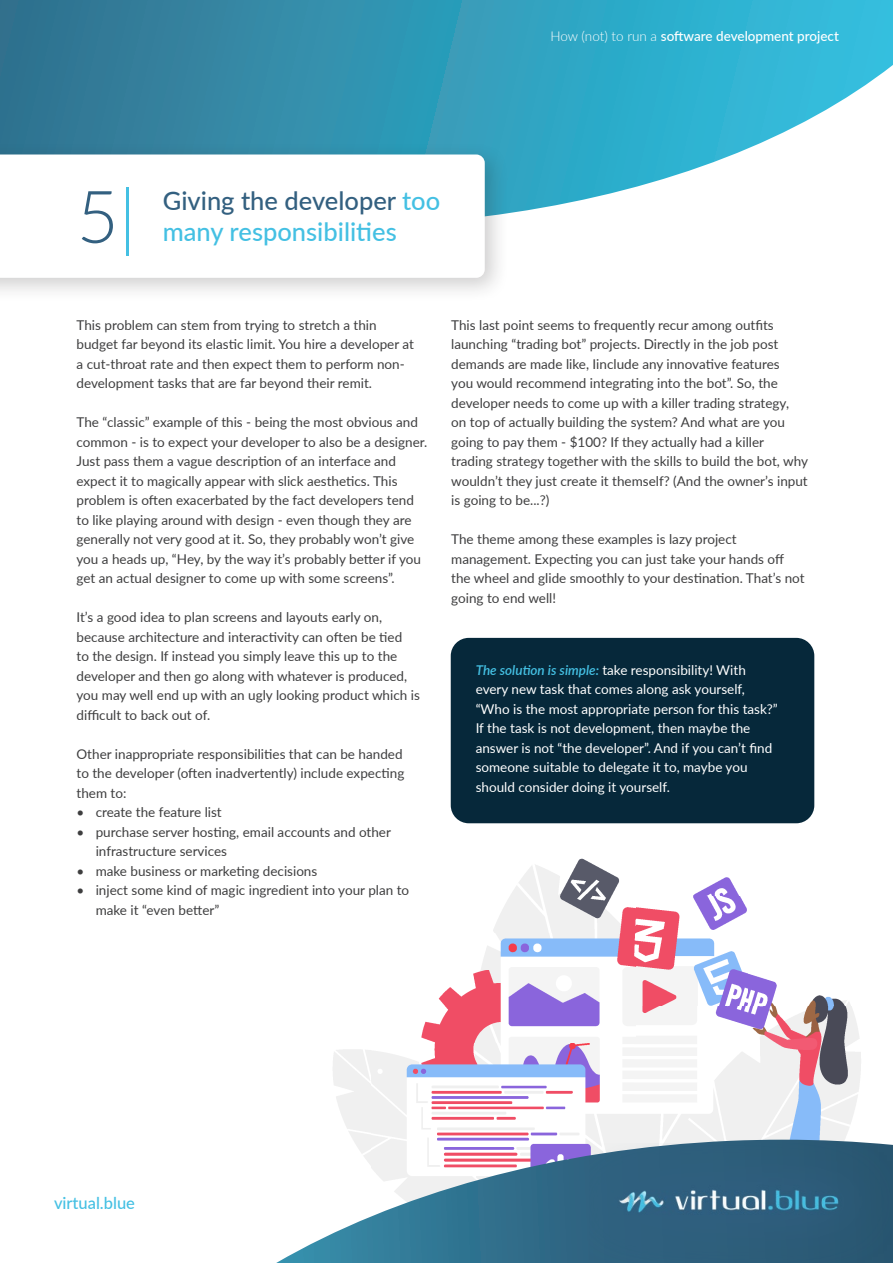
<style>
.page{position:relative;width:893px;height:1263px;background:#fff}
.page>*{position:absolute;margin:0;border:0;box-sizing:border-box;transform-origin:0 0}
.t1{font:300 72.9px "Lato";color:#336080}
.t2{font:500 25.5px "Lato";color:#336080}
.t3{font:500 25.5px "Lato";color:#44c0e3}
.t4{font:500 16.5px "Lato";color:#44c0e3}
.t5{font:13.5px/19.5px "Lato";color:#3e3e3f}
.t6{font:13.5px/19.5px "Lato";color:#fff}
.t7{font:500 13.5px "Lato";color:#fff}
.s1{font-weight:300}
.s2{color:#44c0e3}
.s3{font-weight:600;font-style:italic;color:#44c0e3}
</style>
<div class="page">
<img style="left:371px;top:1042px;width:264px;height:98px">
<img style="left:635px;top:1005px;width:226px;height:135px">
<img style="left:421px;top:969px;width:215px;height:73px">
<img style="left:635px;top:896px;width:113px;height:109px">
<img style="left:748px;top:973px;width:102px;height:32px">
<img style="left:481px;top:932px;width:155px;height:37px">
<img style="left:493px;top:858px;width:143px;height:74px">
<img style="left:693px;top:877px;width:46px;height:19px">
<svg style="left:0;top:0;width:893px;height:213px;background:#4da7c1"></svg>
<div style="left:0;top:142px;width:509px;height:161px;background:#231f20;opacity:.22"></div>
<svg style="left:0;top:154px;width:485px;height:124px"></svg>
<svg style="left:276px;top:1140px;width:617px;height:123px"></svg>
<img style="left:590px;top:1144px;width:302px;height:119px">
<div style="left:451px;top:638px;width:363px;height:185px;background:#06283a;border-radius:18px"></div>
<p class="t7" style="left:550px;top:26px;width:290px"><span class="s1">How (not) to run a</span> software development project</p>
<p class="t1" style="left:77px;top:166px;width:61px">5<span class="s2">|</span></p>
<p class="t2" style="left:163px;top:183px;width:279px">Giving the developer <span class="s2">too</span></p>
<p class="t3" style="left:163px;top:213px;width:235px">many responsibilities</p>
<p class="t5" style="left:77px;top:315px;width:339px">This problem can stem from trying to stretch a thin budget far beyond its elastic limit. You hire a developer at a cut-throat rate and then expect them to perform non&shy;development tasks that are far beyond their remit.</p>
<p class="t5" style="left:77px;top:412px;width:352px">The “classic” example of this - being the most obvious and common - is to expect your developer to also be a designer.<br>Just pass them a vague description of an interface and expect it to magically appear with slick aesthetics. This problem is often exacerbated by the fact developers tend to like playing around with design - even though they are generally not very good at it. So, they probably won’t give you a heads up, “Hey, by the way it’s probably better if you get an actual designer to come up with some screens”.</p>
<p class="t5" style="left:77px;top:607px;width:345px">It’s a good idea to plan screens and layouts early on, because architecture and interactivity can often be tied<br>to the design. If instead you simply leave this up to the developer and then go along with whatever is produced, you may well end up with an ugly looking product which is difficult to back out of.</p>
<p class="t5" style="left:77px;top:744px;width:329px">Other inappropriate responsibilities that can be handed to the developer (often inadvertently) include expecting them to:</p>
<p class="t5" style="left:77px;top:802px;width:147px">• create the feature list</p>
<p class="t5" style="left:96px;top:822px;width:297px;text-indent:-19px">• purchase server hosting, email accounts and other infrastructure services</p>
<p class="t5" style="left:77px;top:861px;width:242px">• make business or marketing decisions</p>
<p class="t5" style="left:96px;top:880px;width:315px;text-indent:-19px">• inject some kind of magic ingredient into your plan to make it “even better”</p>
<p class="t5" style="left:451px;top:315px;width:358px">This last point seems to frequently recur among outfits launching “trading bot” projects. Directly in the job post demands are made like, Iinclude any innovative features<br>you would recommend integrating into the bot”. So, the developer needs to come up with a killer trading strategy,<br>on top of actually building the system? And what are you going to pay them - $100? If they actually had a killer trading strategy together with the skills to build the bot, why wouldn’t they just create it themself? (And the owner’s input is going to be...?)</p>
<p class="t5" style="left:451px;top:529px;width:355px">The theme among these examples is lazy project management. Expecting you can just take your hands off the wheel and glide smoothly to your destination. That’s not going to end well!</p>
<p class="t6" style="left:476px;top:659px;width:304px"><span class="s3">The solution is simple:</span> take responsibility! With every new task that comes along ask yourself, “Who is the most appropriate person for this task?” If the task is not development, then maybe the answer is not “the developer”. And if you can’t find someone suitable to delegate it to, maybe you should consider doing it yourself.</p>
<p class="t4" style="left:54px;top:1191px;width:83px">virtual.blue</p>
</div>
